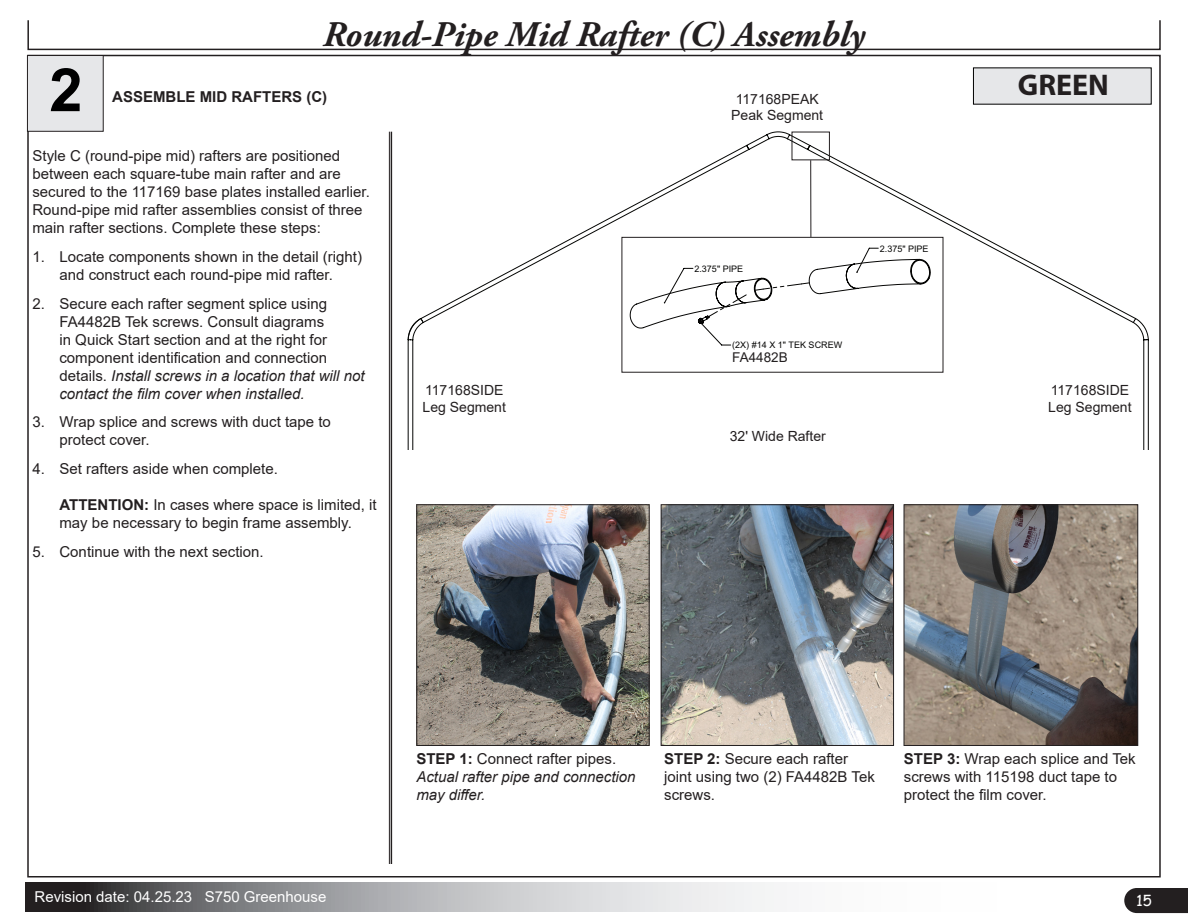
<style>
.page{position:relative;width:1188px;height:918px;background:#fff}
.page>*{position:absolute;margin:0;border:0;box-sizing:border-box;transform-origin:0 0}
.Body_Text{font:700 60px "Arial";color:#000}
.Header_-_Large{font:italic 700 36px "Adobe Garamond Pro";color:#231f20}
.Cover_Header{font:700 30px "Myriad Pro";color:#231f20}
.Body_Text-2{font:15px/18px "Arial";color:#231f20}
.TOC_body_text{font:15px/18px "Arial";color:#231f20}
.TOC_body_text-2{font:italic 15px/18px "Arial";color:#231f20}
.t1{font:15px "Arial";color:#fff}
.Body_Text-3{font:700 15px "Arial";color:#231f20}
.t2{font:15px "Comic Sans MS";color:#fff}
.Body_Text-4{font:13.95px "Arial";color:#231f20}
.Body_Text-5{font:13.5px "Arial";color:#231f20}
.t3{font:9px "Arial";color:#050504}
.s1{font-style:italic}
.s2{font-weight:700}
.s3{font-weight:700;font-style:normal}
.s4{font-style:normal}
</style>
<div class="page">
<div style="left:1124px;top:888px;width:64px;height:25px;background:#231f20"></div>
<svg style="left:26px;top:882px;width:748px;height:30px;background:#a1a2a4"></svg>
<div style="left:27px;top:20px;width:1134px;height:30px;border:2px solid #231f20"></div>
<div style="left:27px;top:56px;width:76px;height:75px;background:#e6e7e9"></div>
<div style="left:27px;top:55px;width:77px;height:77px;border:1px solid #231f20"></div>
<img style="left:663px;top:506px;width:229px;height:238px">
<div style="left:661px;top:504px;width:233px;height:242px;border:1px solid #231f20"></div>
<img style="left:418px;top:506px;width:230px;height:238px">
<div style="left:416px;top:504px;width:234px;height:242px;border:1px solid #231f20"></div>
<img style="left:906px;top:506px;width:230px;height:238px">
<div style="left:904px;top:504px;width:234px;height:242px;border:1px solid #231f20"></div>
<svg style="left:407px;top:132px;width:742px;height:318px"></svg>
<svg style="left:630px;top:248px;width:301px;height:98px"></svg>
<div style="left:622px;top:237px;width:321px;height:136px;border:1px solid #231f20"></div>
<div style="left:792px;top:132px;width:38px;height:28px;border:1px solid #231f20"></div>
<hr style="left:810px;top:160px;width:1px;height:77px;background:#231f20">
<hr style="left:391px;top:132px;width:1px;height:732px;background:#231f20">
<hr style="left:389px;top:132px;width:1px;height:732px;background:#231f20">
<div style="left:973px;top:68px;width:179px;height:37px;background:#e6e7e9"></div>
<p class="Body_Text" style="left:49px;top:48px;width:35px">2</p>
<p class="Header_-_Large" style="left:323px;top:13px;width:543px">Round-Pipe Mid Rafter (C) Assembly</p>
<p class="Body_Text-3" style="left:112px;top:86px;width:216px">ASSEMBLE MID RAFTERS (C)</p>
<p class="Body_Text-4" style="left:736px;top:89px;width:85px">117168PEAK</p>
<p class="Body_Text-4" style="left:731px;top:106px;width:93px">Peak Segment</p>
<p class="Body_Text-2" style="left:32px;top:147px;width:339px">Style C (round-pipe mid) rafters are positioned between each square-tube main rafter and are secured to the 117169 base plates installed earlier.<br>Round-pipe mid rafter assemblies consist of three main rafter sections. Complete these steps:</p>
<p class="Body_Text-2" style="left:32px;top:247px;width:331px;text-align:center">1. Locate components shown in the detail (right) and construct each round-pipe mid rafter.</p>
<p class="Body_Text-2" style="left:59px;top:294px;width:307px;text-indent:-27px">2. Secure each rafter segment splice using FA4482B Tek screws. Consult diagrams<br>in Quick Start section and at the right for component identification and connection details. <span class="s1">Install screws in a location that will not contact the film cover when installed.</span></p>
<p class="Body_Text-2" style="left:59px;top:413px;width:273px;text-indent:-27px">3. Wrap splice and screws with duct tape to protect cover.</p>
<p class="Body_Text-2" style="left:32px;top:460px;width:247px">4. Set rafters aside when complete.</p>
<p class="Body_Text-2" style="left:59px;top:496px;width:319px"><span class="s2">ATTENTION:</span> In cases where space is limited, it may be necessary to begin frame assembly.</p>
<p class="Body_Text-2" style="left:32px;top:543px;width:233px">5. Continue with the next section.</p>
<p class="Body_Text-4" style="left:425px;top:380px;width:80px">117168SIDE</p>
<p class="Body_Text-4" style="left:423px;top:397px;width:85px">Leg Segment</p>
<p class="t3" style="left:694px;top:263px;width:50px">2.375" PIPE</p>
<p class="t3" style="left:732px;top:339px;width:111px">(2X) #14 X 1" TEK SCREW</p>
<p class="Body_Text-5" style="left:732px;top:348px;width:57px">FA4482B</p>
<p class="Body_Text-4" style="left:730px;top:426px;width:98px">32' Wide Rafter</p>
<p class="t3" style="left:880px;top:242px;width:50px">2.375" PIPE</p>
<p class="Cover_Header" style="left:1018px;top:66px;width:92px">GREEN</p>
<p class="Body_Text-4" style="left:1051px;top:380px;width:80px">117168SIDE</p>
<p class="Body_Text-4" style="left:1048px;top:397px;width:85px">Leg Segment</p>
<p class="TOC_body_text-2" style="left:416px;top:750px;width:221px"><span class="s3">STEP 1:</span> <span class="s4">Connect rafter pipes.<br></span>Actual rafter pipe and connection may differ.</p>
<p class="TOC_body_text" style="left:904px;top:749px;width:233px"><span class="s2">STEP 3:</span> Wrap each splice and Tek screws with 115198 duct tape to protect the film cover.</p>
<p class="TOC_body_text" style="left:664px;top:749px;width:212px"><span class="s2">STEP 2:</span> Secure each rafter joint using two (2) FA4482B Tek screws.</p>
<p class="t1" style="left:35px;top:887px;width:293px">Revision date: 04.25.23 S750 Greenhouse</p>
<p class="t2" style="left:1136px;top:889px;width:17px">15</p>
</div>
